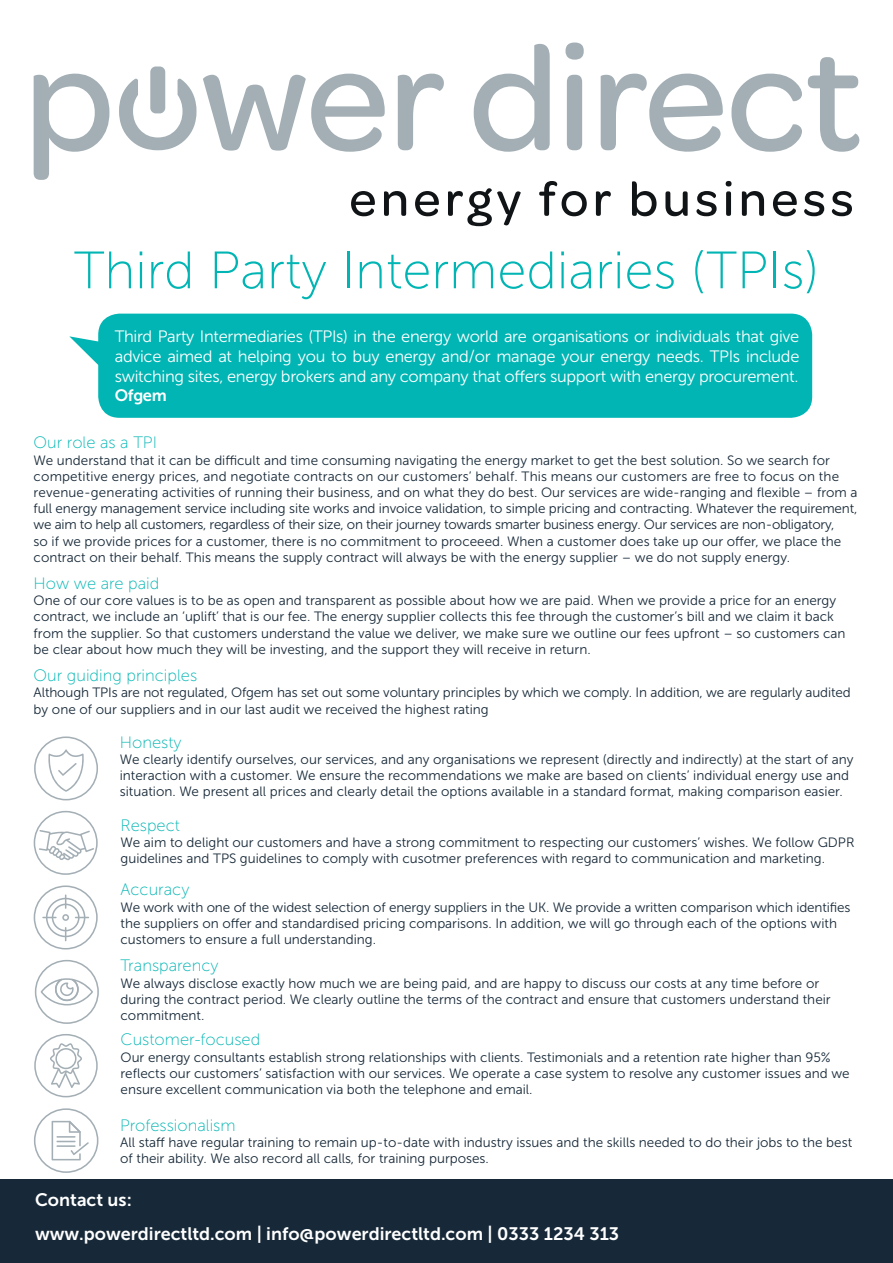
<style>
.page{position:relative;width:893px;height:1263px;background:#fff}
.page>*{position:absolute;margin:0;border:0;box-sizing:border-box;transform-origin:0 0}
.t1{font:52.5px "Museo Sans 100";color:#00b5b3}
.t2{font:18px "Museo Sans 700";color:#fff}
.t3{font:16.5px/19.8px "Museo Sans 300";letter-spacing:-.02em;color:#fff;text-align:justify}
.t4{font:16.5px "Museo Sans 100";color:#00b5b3}
.t5{font:16.5px "Museo Sans 700";letter-spacing:-.02em;color:#fff}
.t6{font:13.5px/16.2px "Museo Sans 300";color:#172938}
</style>
<div class="page">
<svg style="left:351px;top:191px;width:24px;height:25px"></svg>
<svg style="left:384px;top:191px;width:22px;height:25px"></svg>
<svg style="left:415px;top:191px;width:24px;height:25px"></svg>
<svg style="left:448px;top:188px;width:73px;height:38px"></svg>
<svg style="left:539px;top:181px;width:48px;height:35px"></svg>
<svg style="left:596px;top:191px;width:15px;height:25px"></svg>
<svg style="left:632px;top:181px;width:25px;height:35px"></svg>
<svg style="left:665px;top:191px;width:23px;height:25px"></svg>
<svg style="left:696px;top:191px;width:21px;height:25px"></svg>
<svg style="left:726px;top:181px;width:5px;height:35px"></svg>
<svg style="left:742px;top:191px;width:22px;height:25px"></svg>
<svg style="left:773px;top:191px;width:24px;height:25px"></svg>
<svg style="left:804px;top:191px;width:20px;height:25px"></svg>
<svg style="left:832px;top:191px;width:20px;height:25px"></svg>
<svg style="left:34px;top:74px;width:75px;height:106px"></svg>
<svg style="left:203px;top:74px;width:182px;height:78px"></svg>
<svg style="left:398px;top:74px;width:46px;height:76px"></svg>
<svg style="left:474px;top:44px;width:76px;height:108px"></svg>
<svg style="left:565px;top:43px;width:19px;height:107px"></svg>
<svg style="left:601px;top:73px;width:122px;height:79px"></svg>
<svg style="left:731px;top:74px;width:71px;height:78px"></svg>
<svg style="left:808px;top:57px;width:51px;height:95px"></svg>
<svg style="left:119px;top:78px;width:78px;height:72px"></svg>
<div style="left:150px;top:66px;width:15px;height:47px;background:#a3afb5;border-radius:5px"></div>
<div style="left:0;top:1180px;width:893px;height:83px;background:#172938"></div>
<svg style="left:34px;top:736px;width:64px;height:64px"></svg>
<svg style="left:34px;top:811px;width:64px;height:64px"></svg>
<svg style="left:34px;top:885px;width:64px;height:64px"></svg>
<svg style="left:35px;top:960px;width:64px;height:64px"></svg>
<svg style="left:34px;top:1034px;width:64px;height:63px"></svg>
<svg style="left:34px;top:1108px;width:64px;height:65px"></svg>
<div style="left:69px;top:314px;width:743px;height:104px;background:#00b5b3"></div>
<p class="t1" style="left:74px;top:242px;width:746px">Third Party Intermediaries (TPIs)</p>
<p class="t3" style="left:115px;top:326px;width:686px">Third Party Intermediaries (TPIs) in the energy world are organisations or individuals that give advice aimed at helping you to buy energy and/or manage your energy needs. TPIs include switching sites, energy brokers and any company that offers support with energy procurement.</p>
<p class="t5" style="left:115px;top:386px;width:54px">Ofgem</p>
<p class="t4" style="left:34px;top:434px;width:125px">Our role as a TPI</p>
<p class="t6" style="left:34px;top:452px;width:825px">We understand that it can be difficult and time consuming navigating the energy market to get the best solution. So we search for competitive energy prices, and negotiate contracts on our customers’ behalf. This means our customers are free to focus on the revenue-generating activities of running their business, and on what they do best. Our services are wide-ranging and flexible – from a full energy management service including site works and invoice validation, to simple pricing and contracting. Whatever the requirement, we aim to help all customers, regardless of their size, on their journey towards smarter business energy. Our services are non-obligatory,<br>so if we provide prices for a customer, there is no commitment to proceeed. When a customer does take up our offer, we place the contract on their behalf. This means the supply contract will always be with the energy supplier – we do not supply energy.</p>
<p class="t4" style="left:34px;top:575px;width:127px">How we are paid</p>
<p class="t6" style="left:34px;top:593px;width:813px">One of our core values is to be as open and transparent as possible about how we are paid. When we provide a price for an energy contract, we include an ‘uplift’ that is our fee. The energy supplier collects this fee through the customer’s bill and we claim it back from the supplier. So that customers understand the value we deliver, we make sure we outline our fees upfront – so customers can be clear about how much they will be investing, and the support they will receive in return.</p>
<p class="t4" style="left:34px;top:667px;width:165px">Our guiding principles</p>
<p class="t6" style="left:34px;top:685px;width:819px">Although TPIs are not regulated, Ofgem has set out some voluntary principles by which we comply. In addition, we are regularly audited by one of our suppliers and in our last audit we received the highest rating</p>
<p class="t4" style="left:120px;top:733px;width:63px">Honesty</p>
<p class="t6" style="left:120px;top:751px;width:735px">We clearly identify ourselves, our services, and any organisations we represent (directly and indirectly) at the start of any interaction with a customer. We ensure the recommendations we make are based on clients’ individual energy use and situation. We present all prices and clearly detail the options available in a standard format, making comparison easier.</p>
<p class="t4" style="left:121px;top:816px;width:61px">Respect</p>
<p class="t6" style="left:121px;top:834px;width:735px">We aim to delight our customers and have a strong commitment to respecting our customers’ wishes. We follow GDPR guidelines and TPS guidelines to comply with cusotmer preferences with regard to communication and marketing.</p>
<p class="t4" style="left:121px;top:881px;width:70px">Accuracy</p>
<p class="t6" style="left:121px;top:899px;width:731px">We work with one of the widest selection of energy suppliers in the UK. We provide a written comparison which identifies the suppliers on offer and standardised pricing comparisons. In addition, we will go through each of the options with customers to ensure a full understanding.</p>
<p class="t4" style="left:121px;top:957px;width:100px">Transparency</p>
<p class="t6" style="left:121px;top:975px;width:712px">We always disclose exactly how much we are being paid, and are happy to discuss our costs at any time before or during the contract period. We clearly outline the terms of the contract and ensure that customers understand their commitment.</p>
<p class="t4" style="left:121px;top:1031px;width:141px">Customer-focused</p>
<p class="t6" style="left:121px;top:1049px;width:731px">Our energy consultants establish strong relationships with clients. Testimonials and a retention rate higher than 95% reflects our customers’ satisfaction with our services. We operate a case system to resolve any customer issues and we ensure excellent communication via both the telephone and email.</p>
<p class="t4" style="left:120px;top:1116px;width:117px">Professionalism</p>
<p class="t6" style="left:120px;top:1134px;width:733px">All staff have regular training to remain up-to-date with industry issues and the skills needed to do their jobs to the best of their ability. We also record all calls, for training purposes.</p>
<p class="t2" style="left:35px;top:1190px;width:98px">Contact us:</p>
<p class="t2" style="left:35px;top:1224px;width:586px">www.powerdirectltd.com | info@powerdirectltd.com | 0333 1234 313</p>
</div>
